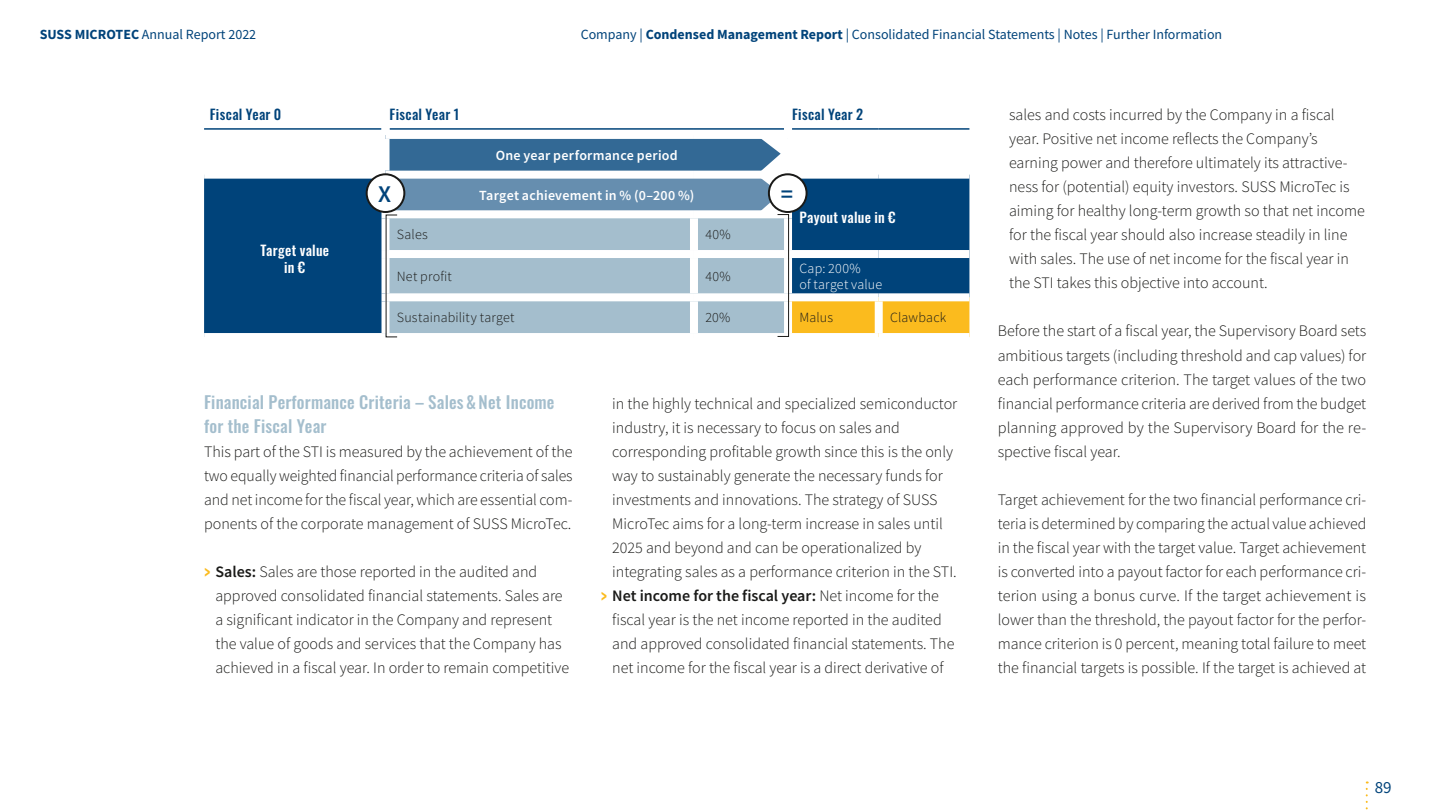
<style>
.page{position:relative;width:1440px;height:811px;background:#fff}
.page>*{position:absolute;margin:0;border:0;box-sizing:border-box;transform-origin:0 0}
.t1{font:600 24px "Source Sans Pro";color:#00437a}
.t2{font:500 17px/24px "Oswald";letter-spacing:.01em;color:#a4becd}
.t3{font:17px "Source Sans Pro";color:#00437a}
.t4{font:300 16px/24px "Source Sans Pro";color:#1a1a18;text-align:justify}
.t5{font:600 16px "Source Sans Pro";color:#1a1a18}
.t6{font:14px "Source Sans Pro";color:#00437a}
.t7{font:300 14px "Source Sans Pro";letter-spacing:.015em;color:#1a1a18}
.t8{font:600 14px "Source Sans Pro";letter-spacing:.015em;color:#fff}
.t9{font:500 14px "Oswald";letter-spacing:.025em;color:#00437a}
.t10{font:500 14px/16.8px "Oswald";letter-spacing:.02em;color:#fff;text-align:center}
.t11{font:300 14px/16.8px "Source Sans Pro";letter-spacing:.015em;color:#fff}
.s1{font-weight:700}
.s2{font-family:"Oswald";font-weight:600;color:#fbbb1e}
.s3{font-weight:600}
.s4{font-family:"Oswald";color:#fbbb1e}
.s5{font-weight:300}
</style>
<div class="page">
<svg style="left:1366px;top:789px;width:2px;height:21px"></svg>
<div style="left:386px;top:135px;width:402px;height:40px;background:#336995"></div>
<div style="left:204px;top:179px;width:765px;height:154px;background:#00437a"></div>
<div style="left:386px;top:175px;width:402px;height:39px;background:#668eaf"></div>
<div style="left:390px;top:218px;width:394px;height:115px;background:#a4becd"></div>
<div style="left:792px;top:301px;width:177px;height:32px;background:#fbbb1e"></div>
<div style="left:382px;top:139px;width:8px;height:32px;background:#fff"></div>
<div style="left:386px;top:171px;width:308px;height:8px;background:#fff"></div>
<div style="left:694px;top:171px;width:94px;height:8px;background:#fff"></div>
<div style="left:382px;top:210px;width:312px;height:8px;background:#fff"></div>
<svg style="left:382px;top:218px;width:8px;height:32px"></svg>
<div style="left:694px;top:210px;width:98px;height:8px;background:#fff"></div>
<div style="left:690px;top:218px;width:8px;height:32px;background:#fff"></div>
<svg style="left:784px;top:218px;width:8px;height:32px"></svg>
<div style="left:382px;top:250px;width:312px;height:8px;background:#fff"></div>
<svg style="left:382px;top:258px;width:8px;height:35px"></svg>
<div style="left:694px;top:250px;width:94px;height:8px;background:#fff"></div>
<div style="left:690px;top:258px;width:8px;height:35px;background:#fff"></div>
<div style="left:788px;top:250px;width:91px;height:8px;background:#fff"></div>
<svg style="left:784px;top:258px;width:8px;height:35px"></svg>
<div style="left:879px;top:250px;width:90px;height:8px;background:#fff"></div>
<div style="left:382px;top:293px;width:312px;height:8px;background:#fff"></div>
<svg style="left:382px;top:301px;width:8px;height:32px"></svg>
<div style="left:694px;top:293px;width:94px;height:8px;background:#fff"></div>
<div style="left:690px;top:301px;width:8px;height:32px;background:#fff"></div>
<div style="left:788px;top:293px;width:91px;height:8px;background:#fff"></div>
<svg style="left:784px;top:301px;width:8px;height:32px"></svg>
<div style="left:879px;top:293px;width:90px;height:8px;background:#fff"></div>
<div style="left:875px;top:301px;width:8px;height:32px;background:#fff"></div>
<div style="left:386px;top:131px;width:308px;height:8px;background:#fff"></div>
<div style="left:694px;top:131px;width:94px;height:8px;background:#fff"></div>
<hr style="left:204px;top:128px;width:178px;height:2px;background:#00437a">
<hr style="left:390px;top:128px;width:304px;height:2px;background:#00437a">
<hr style="left:694px;top:128px;width:90px;height:2px;background:#00437a">
<hr style="left:792px;top:128px;width:87px;height:2px;background:#00437a">
<hr style="left:879px;top:128px;width:90px;height:2px;background:#00437a">
<div style="left:367px;top:174px;width:37px;height:38px;background:#fff;border-radius:50%"></div>
<div style="left:366px;top:173px;width:39px;height:40px;border:2px solid #1a1a18;border-radius:50%"></div>
<svg style="left:757px;top:129px;width:31px;height:84px"></svg>
<div style="left:769px;top:174px;width:38px;height:38px;background:#fff;border-radius:50%"></div>
<div style="left:768px;top:173px;width:40px;height:40px;border:2px solid #1a1a18;border-radius:50%"></div>
<div style="left:777px;top:214px;width:12px;height:123px;border:1px solid #1a1a18"></div>
<p class="t6" style="left:40px;top:25px;width:218px"><span class="s1">SUSS MICROTEC</span> Annual Report 2022</p>
<p class="t6" style="left:581px;top:25px;width:643px">Company | <span class="s1">Condensed Management Report</span> | Consolidated Financial Statements | Notes | Further Information</p>
<p class="t9" style="left:210px;top:107px;width:73px">Fiscal Year 0</p>
<p class="t9" style="left:390px;top:107px;width:71px">Fiscal Year 1</p>
<p class="t9" style="left:792px;top:107px;width:73px">Fiscal Year 2</p>
<p class="t8" style="left:496px;top:146px;width:184px">One year performance period</p>
<h1 class="t1" style="left:378px;top:178px;width:14px">X</h1>
<h1 class="t1" style="left:781px;top:178px;width:14px">=</h1>
<p class="t8" style="left:479px;top:186px;width:216px">Target achievement in % (0–200 %)</p>
<p class="t10" style="left:260px;top:242px;width:70px">Target value in €</p>
<p class="t10" style="left:799px;top:209px;width:98px">Payout value in €</p>
<p class="t7" style="left:397px;top:226px;width:32px">Sales</p>
<p class="t7" style="left:705px;top:226px;width:27px">40%</p>
<p class="t7" style="left:397px;top:268px;width:56px">Net profit</p>
<p class="t7" style="left:705px;top:268px;width:27px">40%</p>
<p class="t11" style="left:799px;top:259px;width:84px">Cap: 200%<br>of target value</p>
<p class="t7" style="left:397px;top:309px;width:119px">Sustainability target</p>
<p class="t7" style="left:705px;top:309px;width:27px">20%</p>
<p class="t7" style="left:799px;top:309px;width:35px">Malus</p>
<p class="t7" style="left:890px;top:309px;width:58px">Clawback</p>
<p class="t2" style="left:204px;top:391px;width:352px">Financial Performance Criteria – Sales&amp;Net Income for the Fiscal Year</p>
<p class="t4" style="left:204px;top:439px;width:370px">This part of the STI is measured by the achievement of the two equally weighted financial performance criteria of sales and net income for the fiscal year, which are essential com&shy;ponents of the corporate management of SUSS MicroTec.</p>
<p class="t4" style="left:215px;top:559px;width:355px;text-align:left;text-indent:-11px"><span class="s2">&gt;</span> <span class="s3">Sales:</span> Sales are those reported in the audited and approved consolidated financial statements. Sales are a significant indicator in the Company and represent the value of goods and services that the Company has achieved in a fiscal year. In order to remain competitive</p>
<p class="t4" style="left:612px;top:391px;width:347px">in the highly technical and specialized semiconductor</p>
<p class="t4" style="left:612px;top:415px;width:289px">industry, it is necessary to focus on sales and</p>
<p class="t4" style="left:612px;top:439px;width:342px">corresponding profitable growth since this is the only</p>
<p class="t4" style="left:612px;top:463px;width:332px">way to sustainably generate the necessary funds for</p>
<p class="t4" style="left:612px;top:487px;width:327px">investments and innovations. The strategy of SUSS</p>
<p class="t4" style="left:612px;top:511px;width:332px">MicroTec aims for a long-term increase in sales until</p>
<p class="t4" style="left:612px;top:535px;width:311px">2025 and beyond and can be operationalized by</p>
<p class="t4" style="left:612px;top:559px;width:346px">integrating sales as a performance criterion in the STI.</p>
<p class="t5" style="left:601px;top:585px;width:339px"><span class="s4">&gt;</span> Net income for the fiscal year: <span class="s5">Net income for the</span></p>
<p class="t4" style="left:612px;top:607px;width:331px">fiscal year is the net income reported in the audited</p>
<p class="t4" style="left:612px;top:631px;width:344px">and approved consolidated financial statements. The</p>
<p class="t4" style="left:612px;top:655px;width:333px">net income for the fiscal year is a direct derivative of</p>
<p class="t4" style="left:1009px;top:103px;width:357px;text-align:left">sales and costs incurred by the Company in a fiscal year. Positive net income reflects the Company’s earning power and therefore ultimately its attractive&shy;ness for (potential) equity investors. SUSS MicroTec is aiming for healthy long-term growth so that net income for the fiscal year should also increase steadily in line with sales. The use of net income for the fiscal year in the STI takes this objective into account.</p>
<p class="t4" style="left:998px;top:319px;width:370px">Before the start of a fiscal year, the Supervisory Board sets ambitious targets (including threshold and cap values) for each performance criterion. The target values of the two financial performance criteria are derived from the budget planning approved by the Supervisory Board for the re&shy;spective fiscal year.</p>
<p class="t4" style="left:998px;top:487px;width:370px">Target achievement for the two financial performance cri&shy;teria is determined by comparing the actual value achieved in the fiscal year with the target value. Target achievement is converted into a payout factor for each performance cri&shy;terion using a bonus curve. If the target achievement is lower than the threshold, the payout factor for the perfor&shy;mance criterion is 0 percent, meaning total failure to meet the financial targets is possible. If the target is achieved at</p>
<p class="t3" style="left:1375px;top:776px;width:18px">89</p>
</div>
